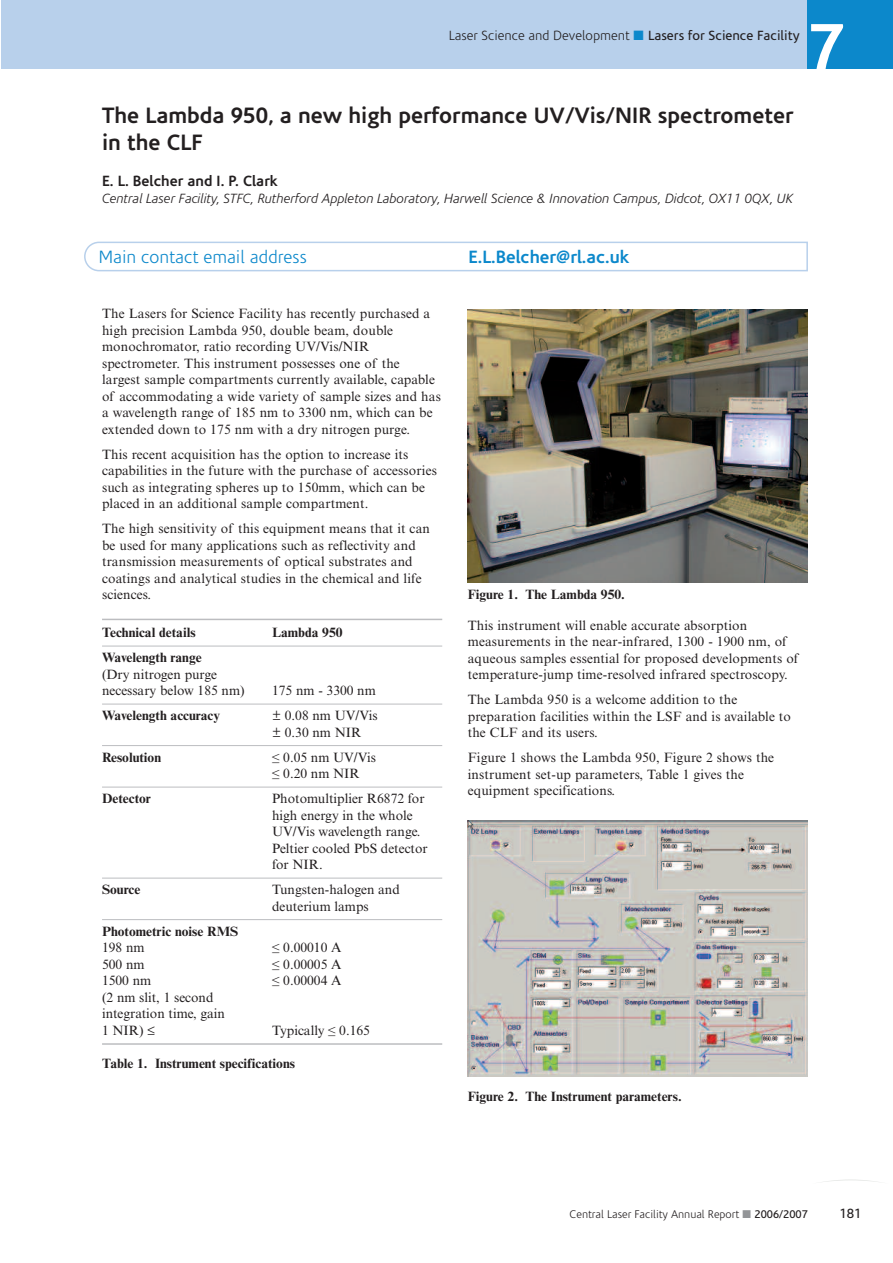
<style>
.page{position:relative;width:893px;height:1263px;background:#fff}
.page>*{position:absolute;margin:0;border:0;box-sizing:border-box;transform-origin:0 0}
.t1{font:700 66px "Corisande";color:#fff}
.t2{font:700 22.5px/27px "Corisande";color:#231f20}
.t3{font:300 18px "Corisande";color:#0c88cb}
.t4{font:700 18px "Corisande";color:#0c88cb}
.t5{font:700 15px "Corisande";color:#231f20}
.t6{font:13.5px/16.5px "Times NRMT";letter-spacing:.01em;color:#231f20}
.t7{font:700 13.5px "Times NRMT";color:#231f20}
.t8{font:italic 300 13.5px "Corisande";color:#231f20}
.t9{font:300 13.5px "Corisande";color:#231f20}
.t10{font:13.5px "Corisande";color:#231f20}
.t11{font:300 11.25px "Corisande";color:#231f20}
.s1{color:#0c88cb}
.s2{font-weight:400}
.s3{font-family:"Times New Roman"}
.s4{color:#939598}
</style>
<div class="page">
<div style="left:2px;top:0;width:806px;height:68px;background:#b8d0eb"></div>
<div style="left:808px;top:0;width:85px;height:68px;background:#0c88cb"></div>
<svg style="left:84px;top:242px;width:723px;height:29px"></svg>
<svg style="left:824px;top:1179px;width:53px;height:3px"></svg>
<hr style="left:102px;top:619px;width:340px;height:1px;background:#bcbdc0">
<hr style="left:102px;top:646px;width:340px;height:1px;background:#bcbdc0">
<hr style="left:102px;top:704px;width:340px;height:1px;background:#bcbdc0">
<hr style="left:102px;top:745px;width:340px;height:1px;background:#bcbdc0">
<hr style="left:102px;top:787px;width:340px;height:1px;background:#bcbdc0">
<hr style="left:102px;top:878px;width:340px;height:1px;background:#bcbdc0">
<hr style="left:102px;top:919px;width:340px;height:1px;background:#bcbdc0">
<hr style="left:102px;top:1043px;width:340px;height:2px;background:#bcbdc0">
<img style="left:468px;top:310px;width:340px;height:273px">
<img style="left:468px;top:820px;width:340px;height:256px">
<p class="t9" style="left:449px;top:30px;width:352px">Laser Science and Development <span class="s1">■</span> <span class="s2">Lasers for Science Facility</span></p>
<h1 class="t1" style="left:808px;top:21px;width:38px">7</h1>
<h2 class="t2" style="left:102px;top:104px;width:693px">The Lambda 950, a new high performance UV/Vis/NIR spectrometer in the CLF</h2>
<p class="t5" style="left:102px;top:175px;width:177px">E. L. Belcher and I. P. Clark</p>
<p class="t8" style="left:102px;top:193px;width:692px">Central Laser Facility, STFC, Rutherford Appleton Laboratory, Harwell Science &amp; Innovation Campus, Didcot, OX11 0QX, UK</p>
<h3 class="t3" style="left:99px;top:249px;width:209px">Main contact email address</h3>
<h3 class="t4" style="left:468px;top:249px;width:162px">E.L.Belcher@rl.ac.uk</h3>
<p class="t6" style="left:102px;top:307px;width:340px">The Lasers for Science Facility has recently purchased a high precision Lambda 950, double beam, double monochromator, ratio recording UV/Vis/NIR spectrometer. This instrument possesses one of the largest sample compartments currently available, capable of accommodating a wide variety of sample sizes and has a wavelength range of 185 nm to 3300 nm, which can be extended down to 175 nm with a dry nitrogen purge.</p>
<p class="t6" style="left:102px;top:447px;width:336px">This recent acquisition has the option to increase its capabilities in the future with the purchase of accessories such as integrating spheres up to 150mm, which can be placed in an additional sample compartment.</p>
<p class="t6" style="left:102px;top:522px;width:329px">The high sensitivity of this equipment means that it can be used for many applications such as reflectivity and transmission measurements of optical substrates and coatings and analytical studies in the chemical and life sciences.</p>
<p class="t7" style="left:102px;top:628px;width:95px">Technical details</p>
<p class="t7" style="left:272px;top:628px;width:72px">Lambda 950</p>
<p class="t7" style="left:102px;top:653px;width:101px">Wavelength range</p>
<p class="t6" style="left:102px;top:667px;width:144px">(Dry nitrogen purge necessary below 185 nm)</p>
<p class="t6" style="left:272px;top:684px;width:105px">175 nm - 3300 nm</p>
<p class="t7" style="left:102px;top:711px;width:120px">Wavelength accuracy</p>
<p class="t6" style="left:272px;top:709px;width:107px">± 0.08 nm UV/Vis ± 0.30 nm NIR</p>
<p class="t7" style="left:102px;top:752px;width:61px">Resolution</p>
<p class="t6" style="left:272px;top:750px;width:105px"><span class="s3">≤</span> 0.05 nm UV/Vis <span class="s3">≤</span> 0.20 nm NIR</p>
<p class="t7" style="left:102px;top:794px;width:51px">Detector</p>
<p class="t6" style="left:272px;top:792px;width:157px">Photomultiplier R6872 for high energy in the whole<br>UV/Vis wavelength range.<br>Peltier cooled PbS detector for NIR.</p>
<p class="t7" style="left:102px;top:885px;width:40px">Source</p>
<p class="t6" style="left:272px;top:883px;width:129px">Tungsten-halogen and deuterium lamps</p>
<p class="t7" style="left:102px;top:926px;width:138px">Photometric noise RMS</p>
<p class="t6" style="left:102px;top:941px;width:44px">198 nm</p>
<p class="t6" style="left:272px;top:941px;width:71px"><span class="s3">≤</span> 0.00010 A</p>
<p class="t6" style="left:102px;top:957px;width:44px">500 nm</p>
<p class="t6" style="left:272px;top:957px;width:71px"><span class="s3">≤</span> 0.00005 A</p>
<p class="t6" style="left:102px;top:974px;width:51px">1500 nm</p>
<p class="t6" style="left:272px;top:974px;width:71px"><span class="s3">≤</span> 0.00004 A</p>
<p class="t6" style="left:102px;top:990px;width:124px">(2 nm slit, 1 second integration time, gain<br>1 NIR) ≤</p>
<p class="t6" style="left:272px;top:1023px;width:99px">Typically <span class="s3">≤</span> 0.165</p>
<p class="t7" style="left:102px;top:1059px;width:194px">Table 1. Instrument specifications</p>
<p class="t7" style="left:468px;top:590px;width:159px">Figure 1. The Lambda 950.</p>
<p class="t6" style="left:468px;top:618px;width:332px">This instrument will enable accurate absorption measurements in the near-infrared, 1300 - 1900 nm, of aqueous samples essential for proposed developments of temperature-jump time-resolved infrared spectroscopy.</p>
<p class="t6" style="left:468px;top:693px;width:325px">The Lambda 950 is a welcome addition to the preparation facilities within the LSF and is available to the CLF and its users.</p>
<p class="t6" style="left:468px;top:751px;width:308px">Figure 1 shows the Lambda 950, Figure 2 shows the instrument set-up parameters, Table 1 gives the equipment specifications.</p>
<p class="t7" style="left:468px;top:1091px;width:215px">Figure 2. The Instrument parameters.</p>
<p class="t11" style="left:570px;top:1210px;width:240px">Central Laser Facility Annual Report <span class="s4">■</span> <span class="s2">2006/2007</span></p>
<p class="t10" style="left:839px;top:1208px;width:24px">181</p>
</div>
